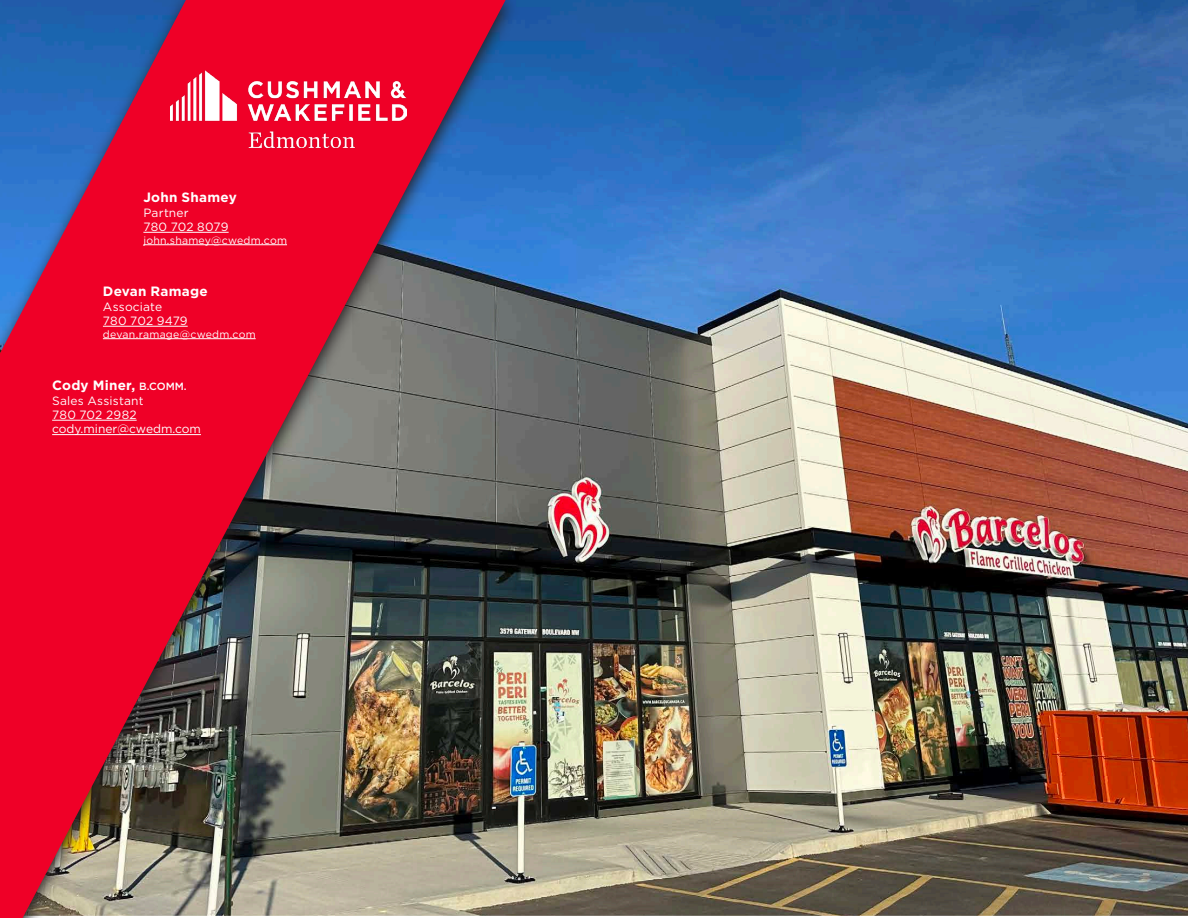
<style>
.page{position:relative;width:1188px;height:918px;background:#fff}
.page>*{position:absolute;margin:0;border:0;box-sizing:border-box;transform-origin:0 0}
.Broker_Name{font:700 13.5px "Gotham";letter-spacing:.015em;color:#fff}
.Broker_Contact_Smaller{font:12px/14.4px "Gotham";letter-spacing:.01em;color:#fff}
.Broker_Contact_Smaller-2{font:10.5px "Gotham";letter-spacing:.02em;color:#fff}
.s1{font-weight:500;font-size:10.5px}
</style>
<div class="page">
<img style="left:520px;top:0;width:668px;height:916px">
<img style="left:506px;top:0;width:14px;height:916px">
<img style="left:0;top:0;width:506px;height:918px">
<img style="left:170px;top:71px;width:237px;height:76px">
<hr style="left:103px;top:326px;width:85px;height:1px;background:#fff">
<hr style="left:103px;top:338px;width:153px;height:1px;background:#fff">
<hr style="left:143px;top:232px;width:86px;height:1px;background:#fff">
<hr style="left:143px;top:244px;width:144px;height:1px;background:#fff">
<hr style="left:52px;top:420px;width:85px;height:1px;background:#fff">
<hr style="left:52px;top:434px;width:149px;height:1px;background:#fff">
<p class="Broker_Name" style="left:143px;top:189px;width:95px">John Shamey</p>
<p class="Broker_Contact_Smaller" style="left:143px;top:205px;width:47px">Partner</p>
<p class="Broker_Contact_Smaller" style="left:143px;top:219px;width:87px">780 702 8079</p>
<p class="Broker_Contact_Smaller-2" style="left:143px;top:233px;width:145px">john.shamey@cwedm.com</p>
<p class="Broker_Name" style="left:103px;top:283px;width:106px">Devan Ramage</p>
<p class="Broker_Contact_Smaller" style="left:103px;top:299px;width:61px">Associate</p>
<p class="Broker_Contact_Smaller" style="left:103px;top:313px;width:86px">780 702 9479</p>
<p class="Broker_Contact_Smaller-2" style="left:103px;top:327px;width:154px">devan.ramage@cwedm.com</p>
<p class="Broker_Name" style="left:52px;top:376px;width:136px">Cody Miner, <span class="s1">B.COMM.</span></p>
<p class="Broker_Contact_Smaller" style="left:52px;top:393px;width:150px">Sales Assistant<br>780 702 2982 cody.miner@cwedm.com</p>
</div>
